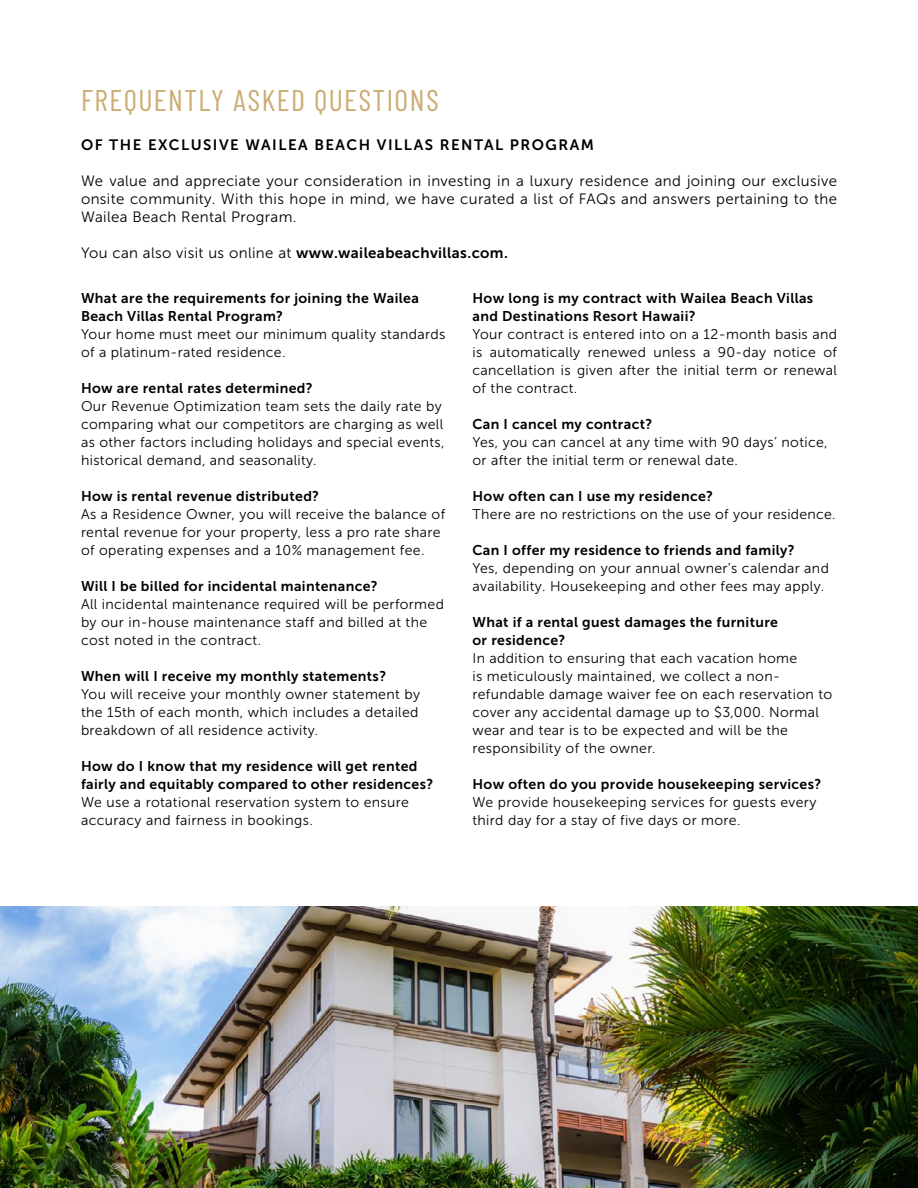
<style>
.page{position:relative;width:918px;height:1188px;background:#fff}
.page>*{position:absolute;margin:0;border:0;box-sizing:border-box;transform-origin:0 0}
.t1{font:30px "Barlow Condensed";letter-spacing:.05em;color:#cbac72}
.t2{font:15px/18px "Museo Sans 300";letter-spacing:.025em;color:#000;text-align:justify}
.t3{font:15px "Museo Sans 700";letter-spacing:.025em;color:#000}
.t4{font:15px "Museo Sans 700";letter-spacing:.1em;color:#000}
.t5{font:14.1px/18px "Museo Sans 300";letter-spacing:.025em;color:#000}
.t6{font:14.1px/18px "Museo Sans 700";letter-spacing:.025em;color:#000}
.s1{font-family:"Museo Sans 300"}
</style>
<div class="page">
<img style="left:0;top:906px;width:918px;height:282px">
<h1 class="t1" style="left:81px;top:82px;width:359px">FREQUENTLY ASKED QUESTIONS</h1>
<p class="t4" style="left:81px;top:136px;width:515px">OF THE EXCLUSIVE WAILEA BEACH VILLAS RENTAL PROGRAM</p>
<p class="t2" style="left:81px;top:172px;width:758px">We value and appreciate your consideration in investing in a luxury residence and joining our exclusive onsite community. With this hope in mind, we have curated a list of FAQs and answers pertaining to the Wailea Beach Rental Program.</p>
<p class="t3" style="left:81px;top:244px;width:428px"><span class="s1">You can also visit us online at</span> www.waileabeachvillas.com.</p>
<p class="t6" style="left:81px;top:289px;width:339px">What are the requirements for joining the Wailea<br>Beach Villas Rental Program?</p>
<p class="t5" style="left:81px;top:326px;width:366px">Your home must meet our minimum quality standards of a platinum-rated residence.</p>
<p class="t6" style="left:81px;top:379px;width:233px">How are rental rates determined?</p>
<p class="t5" style="left:81px;top:398px;width:365px">Our Revenue Optimization team sets the daily rate by comparing what our competitors are charging as well as other factors including holidays and special events, historical demand, and seasonality.</p>
<p class="t6" style="left:81px;top:487px;width:240px">How is rental revenue distributed?</p>
<p class="t5" style="left:81px;top:506px;width:366px">As a Residence Owner, you will receive the balance of rental revenue for your property, less a pro rate share of operating expenses and a 10% management fee.</p>
<p class="t6" style="left:81px;top:577px;width:298px">Will I be billed for incidental maintenance?</p>
<p class="t5" style="left:81px;top:596px;width:365px">All incidental maintenance required will be performed by our in-house maintenance staff and billed at the cost noted in the contract.</p>
<p class="t6" style="left:81px;top:667px;width:307px">When will I receive my monthly statements?</p>
<p class="t5" style="left:81px;top:686px;width:341px;text-align:justify">You will receive your monthly owner statement by the 15th of each month, which includes a detailed breakdown of all residence activity.</p>
<p class="t6" style="left:81px;top:757px;width:354px">How do I know that my residence will get rented fairly and equitably compared to other residences?</p>
<p class="t5" style="left:81px;top:794px;width:329px">We use a rotational reservation system to ensure accuracy and fairness in bookings.</p>
<p class="t6" style="left:473px;top:289px;width:342px">How long is my contract with Wailea Beach Villas and Destinations Resort Hawaii?</p>
<p class="t5" style="left:473px;top:326px;width:366px;text-align:justify">Your contract is entered into on a 12-month basis and is automatically renewed unless a 90-day notice of cancellation is given after the initial term or renewal of the contract.</p>
<p class="t6" style="left:473px;top:416px;width:181px">Can I cancel my contract?</p>
<p class="t5" style="left:473px;top:434px;width:357px">Yes, you can cancel at any time with 90 days’ notice, or after the initial term or renewal date.</p>
<p class="t6" style="left:473px;top:488px;width:242px">How often can I use my residence?</p>
<p class="t5" style="left:473px;top:506px;width:365px">There are no restrictions on the use of your residence.</p>
<p class="t6" style="left:473px;top:542px;width:324px">Can I offer my residence to friends and family?</p>
<p class="t5" style="left:473px;top:560px;width:358px">Yes, depending on your annual owner’s calendar and availability. Housekeeping and other fees may apply.</p>
<p class="t6" style="left:473px;top:614px;width:307px">What if a rental guest damages the furniture or residence?</p>
<p class="t5" style="left:473px;top:650px;width:361px">In addition to ensuring that each vacation home<br>is meticulously maintained, we collect a non&shy;refundable damage waiver fee on each reservation to cover any accidental damage up to $3,000. Normal wear and tear is to be expected and will be the responsibility of the owner.</p>
<p class="t6" style="left:473px;top:776px;width:350px">How often do you provide housekeeping services?</p>
<p class="t5" style="left:473px;top:794px;width:345px">We provide housekeeping services for guests every third day for a stay of five days or more.</p>
</div>
